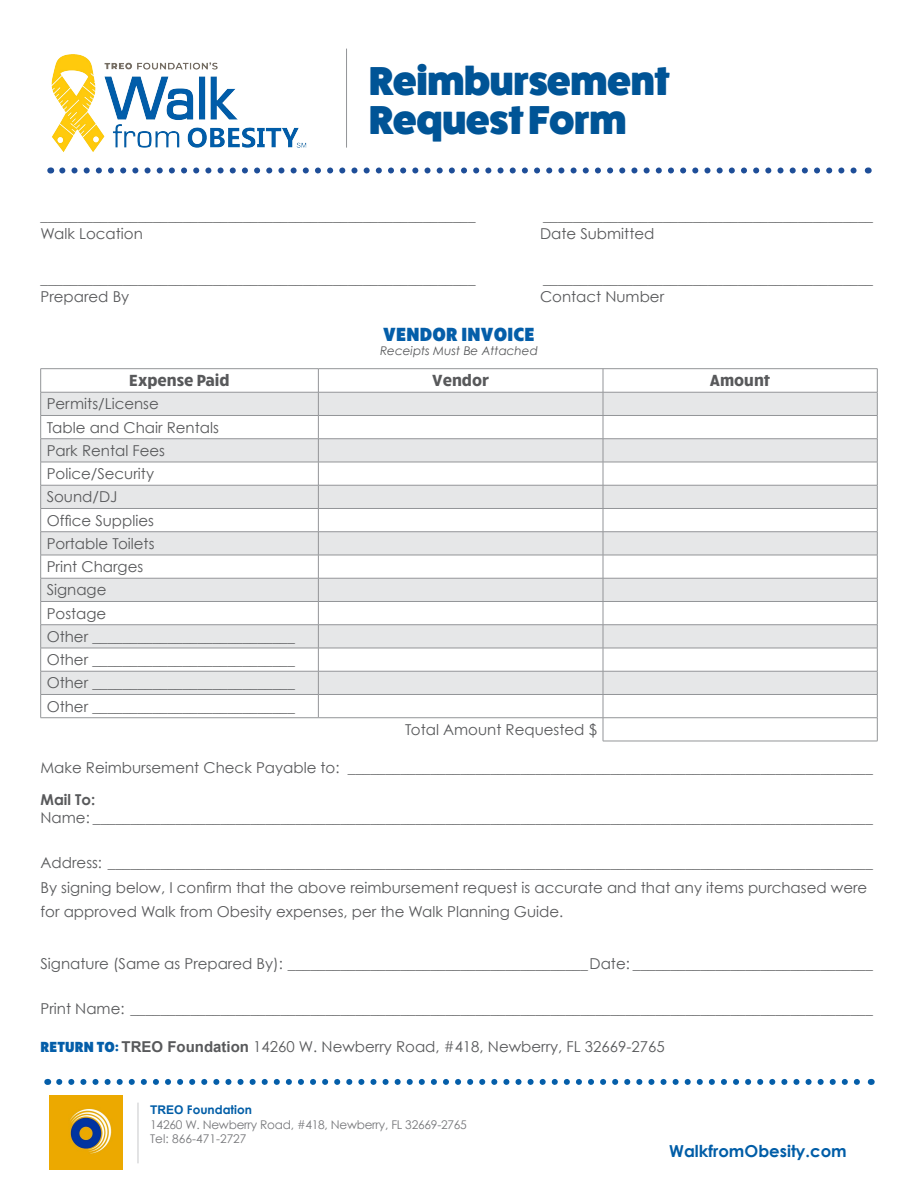
<style>
.page{position:relative;width:918px;height:1188px;background:#fff}
.page>*{position:absolute;margin:0;border:0;box-sizing:border-box;transform-origin:0 0}
.t1{font:800 40.5px/39px "Fat Frank";letter-spacing:-.01em;color:#005496}
.t2{font:900 19.5px "Ruck Sack";letter-spacing:.01em;color:#045ea9}
.t3{font:700 16.5px "Ruck Sack";color:#58595b}
.t4{font:700 16.5px "Century Gothic";color:#005da7}
.t5{font:15px/23.2px "Century Gothic";color:#58595b}
.t6{font:700 15px "Century Gothic";color:#58595b}
.t7{font:12px/14.4px "Century Gothic";letter-spacing:-.02em;color:#77787b}
.t8{font:italic 12px "Century Gothic";color:#58595b}
.s1{font-family:"Ruck Sack";font-weight:900;color:#045ea9}
.s2{font-family:"Arial";font-weight:700}
.s3{font-family:"Arial";font-weight:700;color:#005da7}
.s4{font-weight:700;color:#005da7}
</style>
<div class="page">
<hr style="left:138px;top:1103px;width:1px;height:60px;background:#c7c8ca">
<svg style="left:59px;top:1079px;width:801px;height:6px"></svg>
<hr style="left:346px;top:49px;width:1px;height:99px;background:#939598">
<hr style="left:40px;top:368px;width:278px;height:1px;background:#939598">
<hr style="left:318px;top:368px;width:285px;height:1px;background:#939598">
<hr style="left:603px;top:368px;width:275px;height:1px;background:#939598">
<svg style="left:40px;top:369px;width:838px;height:372px"></svg>
<hr style="left:603px;top:741px;width:275px;height:1px;background:#939598">
<svg style="left:62px;top:167px;width:795px;height:6px"></svg>
<img style="left:51px;top:54px;width:256px;height:98px">
<img style="left:49px;top:1096px;width:74px;height:73px">
<h1 class="t1" style="left:369px;top:62px;width:302px">Reimbursement<br>Request Form</h1>
<p class="t5" style="left:40px;top:203px;width:436px">__________________________________________________________</p>
<p class="t5" style="left:543px;top:203px;width:331px">____________________________________________</p>
<p class="t5" style="left:40px;top:221px;width:104px">Walk Location</p>
<p class="t5" style="left:540px;top:221px;width:116px">Date Submitted</p>
<p class="t5" style="left:40px;top:266px;width:436px">__________________________________________________________</p>
<p class="t5" style="left:543px;top:266px;width:331px">____________________________________________</p>
<p class="t5" style="left:40px;top:284px;width:90px">Prepared By</p>
<p class="t5" style="left:540px;top:284px;width:126px">Contact Number</p>
<h2 class="t2" style="left:383px;top:321px;width:153px">VENDOR INVOICE</h2>
<p class="t8" style="left:380px;top:344px;width:159px">Receipts Must Be Attached</p>
<p class="t3" style="left:129px;top:369px;width:102px">Expense Paid</p>
<p class="t3" style="left:432px;top:369px;width:58px">Vendor</p>
<p class="t3" style="left:710px;top:369px;width:62px">Amount</p>
<p class="t5" style="left:47px;top:392px;width:250px">Permits/License<br>Table and Chair Rentals<br>Park Rental Fees<br>Police/Security<br>Sound/DJ<br>Office Supplies<br>Portable Toilets<br>Print Charges<br>Signage<br>Postage<br>Other ___________________________<br>Other ___________________________<br>Other ___________________________<br>Other ___________________________</p>
<p class="t5" style="left:405px;top:718px;width:193px">Total Amount Requested $</p>
<p class="t5" style="left:41px;top:756px;width:834px">Make Reimbursement Check Payable to: ______________________________________________________________________</p>
<p class="t6" style="left:41px;top:790px;width:56px">Mail To:</p>
<p class="t5" style="left:41px;top:806px;width:834px">Name: ________________________________________________________________________________________________________</p>
<p class="t5" style="left:41px;top:850px;width:834px;line-height:24.8px">Address: ______________________________________________________________________________________________________<br>By signing below, I confirm that the above reimbursement request is accurate and that any items purchased were for approved Walk from Obesity expenses, per the Walk Planning Guide.</p>
<p class="t5" style="left:41px;top:952px;width:834px">Signature (Same as Prepared By): ________________________________________Date: ________________________________</p>
<p class="t5" style="left:41px;top:997px;width:834px">Print Name: ___________________________________________________________________________________________________</p>
<p class="t5" style="left:41px;top:1035px;width:626px"><span class="s1">RETURN TO:</span> <span class="s2">TREO Foundation</span> 14260 W. Newberry Road, #418, Newberry, FL 32669-2765</p>
<p class="t7" style="left:150px;top:1103px;width:318px"><span class="s3">TREO</span> <span class="s4">Foundation<br></span>14260 W. Newberry Road, #418, Newberry, FL 32669-2765<br>Tel: 866-471-2727</p>
<p class="t4" style="left:669px;top:1141px;width:179px">WalkfromObesity.com</p>
</div>
